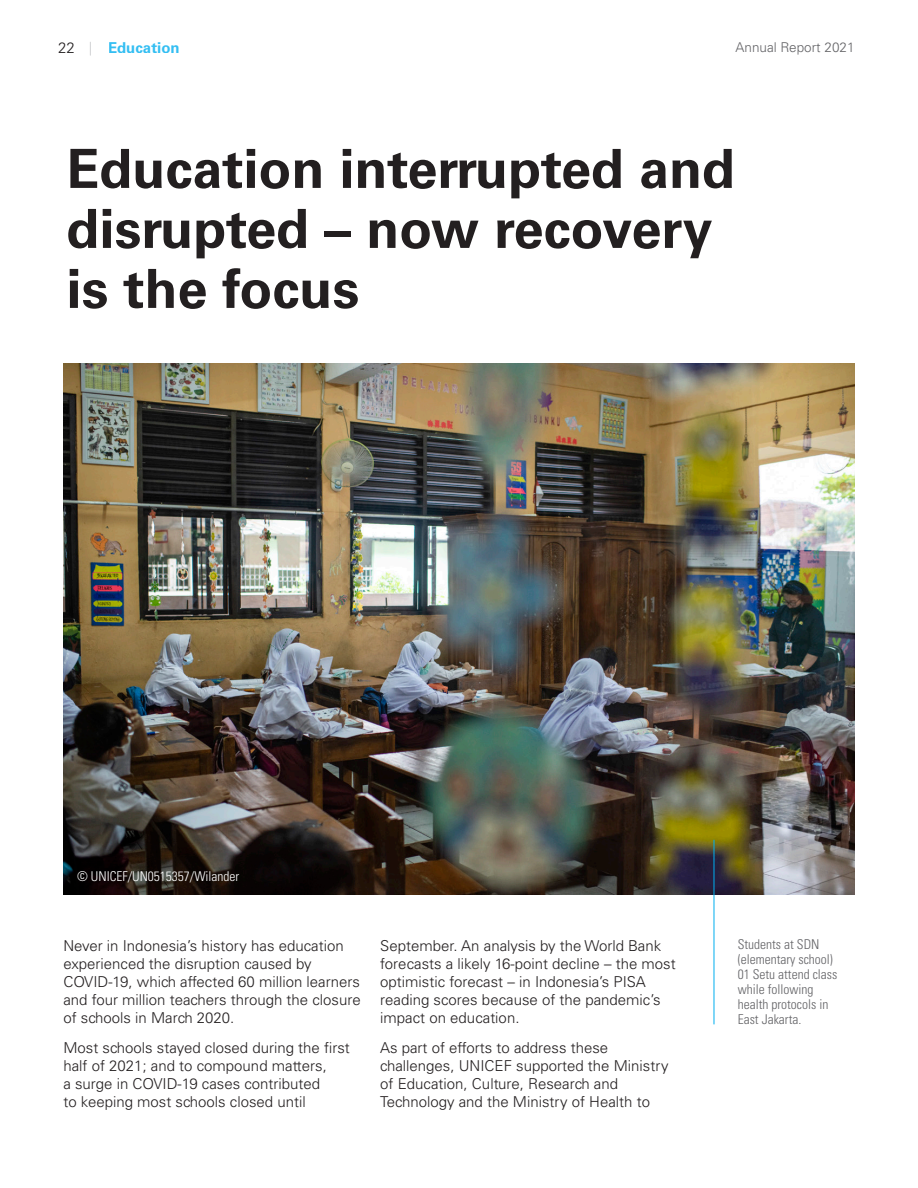
<style>
.page{position:relative;width:918px;height:1188px;background:#fff}
.page>*{position:absolute;margin:0;border:0;box-sizing:border-box;transform-origin:0 0}
.body_text{font:700 54px/60px "Univers LT Std";color:#231f20}
.Paragraph_Style_1{font:300 15px/18px "Univers LT Std";color:#231f20}
.t1{font:700 15px "Univers LT Std";color:#00aeef}
.body_text-2{font:300 condensed 13.5px/15px "Univers LT Std";color:#636366}
.body_text-3{font:300 condensed 13.5px "Univers LT Std";color:#fff}
.t2{font:300 13.5px "Univers LT Std";color:#636366}
</style>
<div class="page">
<svg style="left:90px;top:42px;width:1px;height:13px"></svg>
<img style="left:63px;top:364px;width:791px;height:530px">
<hr style="left:714px;top:840px;width:1px;height:184px;background:#00aeef">
<p class="t1" style="left:108px;top:39px;width:73px">Education</p>
<p class="Paragraph_Style_1" style="left:58px;top:38px;width:18px">22</p>
<p class="t2" style="left:736px;top:39px;width:121px">Annual Report 2021</p>
<p class="body_text" style="left:66px;top:139px;width:670px">Education interrupted and disrupted – now recovery is the focus</p>
<p class="body_text-3" style="left:77px;top:869px;width:164px">© UNICEF/UN0515357/Wilander</p>
<p class="Paragraph_Style_1" style="left:63px;top:936px;width:299px">Never in Indonesia’s history has education experienced the disruption caused by COVID-19, which affected 60 million learners and four million teachers through the closure of schools in March 2020.</p>
<p class="Paragraph_Style_1" style="left:63px;top:1039px;width:288px">Most schools stayed closed during the first half of 2021; and to compound matters,<br>a surge in COVID-19 cases contributed<br>to keeping most schools closed until</p>
<p class="Paragraph_Style_1" style="left:380px;top:936px;width:297px">September. An analysis by the World Bank forecasts a likely 16-point decline – the most optimistic forecast – in Indonesia’s PISA reading scores because of the pandemic’s impact on education.</p>
<p class="Paragraph_Style_1" style="left:380px;top:1039px;width:290px">As part of efforts to address these challenges, UNICEF supported the Ministry of Education, Culture, Research and Technology and the Ministry of Health to</p>
<p class="body_text-2" style="left:738px;top:937px;width:101px">Students at SDN (elementary school)<br>01 Setu attend class while following health protocols in<br>East Jakarta.</p>
</div>
